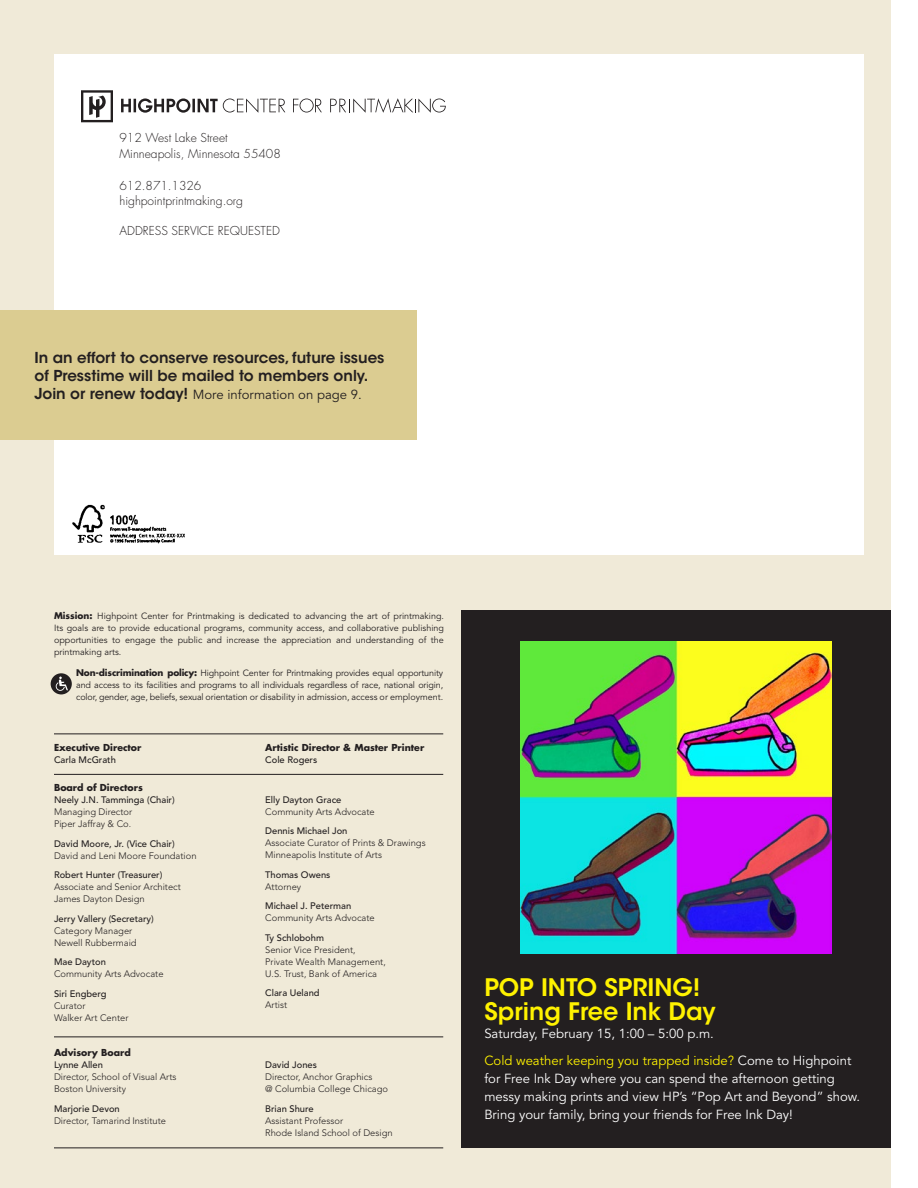
<style>
.page{position:relative;width:918px;height:1188px;background:#fff}
.page>*{position:absolute;margin:0;border:0;box-sizing:border-box;transform-origin:0 0}
.t1{font:600 24px/24px "ITC Avant Garde Std";color:#fff200}
.t2{font:600 15px/18px "ITC Avant Garde Std";color:#231f20}
.t3{font:13.2px/18px "Avenir";color:#fff}
.t4{font:13.2px "Avenir";color:#231f20}
.t5{font:300 12px/15.8px "Futura";color:#231f20}
.t6{font:300 9.3px/12px "Avenir";color:#231f20}
.t7{font:500 9.3px "Avenir";color:#231f20}
.t8{font:700 9.3px "Futura";color:#231f20}
.t9{font:9px/12px "Avenir";color:#231f20;text-align:justify}
.s1{font-family:"ITC Avant Garde Std";font-weight:600;font-size:15px}
.s2{font-family:"Futura";font-weight:700}
.s3{color:#fff200}
</style>
<div class="page">
<div style="left:0;top:0;width:891px;height:1188px;background:#f0ead8"></div>
<div style="left:54px;top:54px;width:810px;height:501px;background:#fff"></div>
<hr style="left:54px;top:734px;width:389px;height:1px;background:#231f20">
<hr style="left:54px;top:774px;width:389px;height:1px;background:#231f20">
<hr style="left:54px;top:1036px;width:389px;height:1px;background:#231f20">
<hr style="left:54px;top:1148px;width:389px;height:1px;background:#231f20">
<svg style="left:293px;top:99px;width:29px;height:14px"></svg>
<svg style="left:330px;top:98px;width:116px;height:15px"></svg>
<svg style="left:121px;top:98px;width:164px;height:15px"></svg>
<svg style="left:81px;top:90px;width:32px;height:32px"></svg>
<div style="left:51px;top:673px;width:21px;height:21px;background:#231f20;border-radius:50%"></div>
<svg style="left:56px;top:677px;width:12px;height:14px"></svg>
<img style="left:72px;top:504px;width:113px;height:40px">
<div style="left:461px;top:611px;width:430px;height:537px;background:#231f20"></div>
<img style="left:520px;top:642px;width:312px;height:311px">
<div style="left:0;top:310px;width:416px;height:130px;background:#dbcc91"></div>
<p class="t5" style="left:120px;top:130px;width:163px">912 West Lake Street<br>Minneapolis, Minnesota 55408</p>
<p class="t5" style="left:120px;top:177px;width:125px">612.871.1326 highpointprintmaking.org</p>
<p class="t5" style="left:120px;top:223px;width:162px">ADDRESS SERVICE REQUESTED</p>
<h2 class="t2" style="left:34px;top:348px;width:352px">In an effort to conserve resources, future issues of Presstime will be mailed to members only.</h2>
<h3 class="t4" style="left:34px;top:386px;width:329px"><span class="s1">Join or renew today!</span> More information on page 9.</h3>
<p class="t9" style="left:54px;top:610px;width:392px"><span class="s2">Mission:</span> Highpoint Center for Printmaking is dedicated to advancing the art of printmaking.<br>Its goals are to provide educational programs, community access, and collaborative publishing opportunities to engage the public and increase the appreciation and understanding of the printmaking arts.</p>
<p class="t9" style="left:76px;top:667px;width:369px"><span class="s2">Non-discrimination policy:</span> Highpoint Center for Printmaking provides equal opportunity and access to its facilities and programs to all individuals regardless of race, national origin, color, gender, age, beliefs, sexual orientation or disability in admission, access or employment.</p>
<p class="t8" style="left:54px;top:741px;width:89px">Executive Director</p>
<p class="t7" style="left:54px;top:754px;width:63px">Carla McGrath</p>
<p class="t8" style="left:54px;top:781px;width:90px">Board of Directors</p>
<p class="t7" style="left:54px;top:795px;width:122px">Neely J.N. Tamminga (Chair)</p>
<p class="t6" style="left:54px;top:806px;width:80px">Managing Director<br>Piper Jaffray &amp; Co.</p>
<p class="t7" style="left:54px;top:838px;width:122px">David Moore, Jr. (Vice Chair)</p>
<p class="t6" style="left:54px;top:850px;width:144px">David and Leni Moore Foundation</p>
<p class="t7" style="left:54px;top:870px;width:110px">Robert Hunter (Treasurer)</p>
<p class="t6" style="left:54px;top:881px;width:128px">Associate and Senior Architect<br>James Dayton Design</p>
<p class="t7" style="left:54px;top:913px;width:101px">Jerry Vallery (Secretary)</p>
<p class="t6" style="left:54px;top:925px;width:84px">Category Manager<br>Newell Rubbermaid</p>
<p class="t7" style="left:54px;top:957px;width:53px">Mae Dayton</p>
<p class="t6" style="left:54px;top:968px;width:111px">Community Arts Advocate</p>
<p class="t7" style="left:54px;top:988px;width:54px">Siri Engberg</p>
<p class="t6" style="left:54px;top:1000px;width:76px">Curator<br>Walker Art Center</p>
<p class="t8" style="left:54px;top:1046px;width:78px">Advisory Board</p>
<p class="t7" style="left:54px;top:1060px;width:50px">Lynne Allen</p>
<p class="t6" style="left:54px;top:1071px;width:124px">Director, School of Visual Arts<br>Boston University</p>
<p class="t7" style="left:54px;top:1103px;width:67px">Marjorie Devon</p>
<p class="t6" style="left:54px;top:1115px;width:114px">Director, Tamarind Institute</p>
<p class="t8" style="left:265px;top:741px;width:161px">Artistic Director &amp; Master Printer</p>
<p class="t7" style="left:265px;top:754px;width:54px">Cole Rogers</p>
<p class="t7" style="left:265px;top:794px;width:78px">Elly Dayton Grace</p>
<p class="t6" style="left:265px;top:805px;width:111px">Community Arts Advocate</p>
<p class="t7" style="left:265px;top:826px;width:84px">Dennis Michael Jon</p>
<p class="t6" style="left:265px;top:837px;width:162px">Associate Curator of Prints &amp; Drawings<br>Minneapolis Institute of Arts</p>
<p class="t7" style="left:265px;top:869px;width:67px">Thomas Owens</p>
<p class="t6" style="left:265px;top:880px;width:38px">Attorney</p>
<p class="t7" style="left:265px;top:901px;width:88px">Michael J. Peterman</p>
<p class="t6" style="left:265px;top:912px;width:111px">Community Arts Advocate</p>
<p class="t7" style="left:265px;top:932px;width:60px">Ty Schlobohm</p>
<p class="t6" style="left:265px;top:943px;width:122px">Senior Vice President,<br>Private Wealth Management,<br>U.S. Trust, Bank of America</p>
<p class="t7" style="left:265px;top:988px;width:56px">Clara Ueland</p>
<p class="t6" style="left:265px;top:999px;width:24px">Artist</p>
<p class="t7" style="left:265px;top:1059px;width:53px">David Jones</p>
<p class="t6" style="left:265px;top:1071px;width:124px">Director, Anchor Graphics<br>@ Columbia College Chicago</p>
<p class="t7" style="left:265px;top:1103px;width:50px">Brian Shure</p>
<p class="t6" style="left:265px;top:1114px;width:129px">Assistant Professor<br>Rhode Island School of Design</p>
<h1 class="t1" style="left:484px;top:975px;width:233px">POP INTO SPRING!<br>Spring Free Ink Day</h1>
<h3 class="t3" style="left:484px;top:1020px;width:369px;line-height:27px">Saturday, February 15, 1:00 – 5:00 p.m.<br><span class="s3">Cold weather keeping you trapped inside?</span> Come to Highpoint</h3>
<h3 class="t3" style="left:484px;top:1070px;width:377px">for Free Ink Day where you can spend the afternoon getting messy making prints and view HP’s “Pop Art and Beyond” show.<br>Bring your family, bring your friends for Free Ink Day!</h3>
</div>
